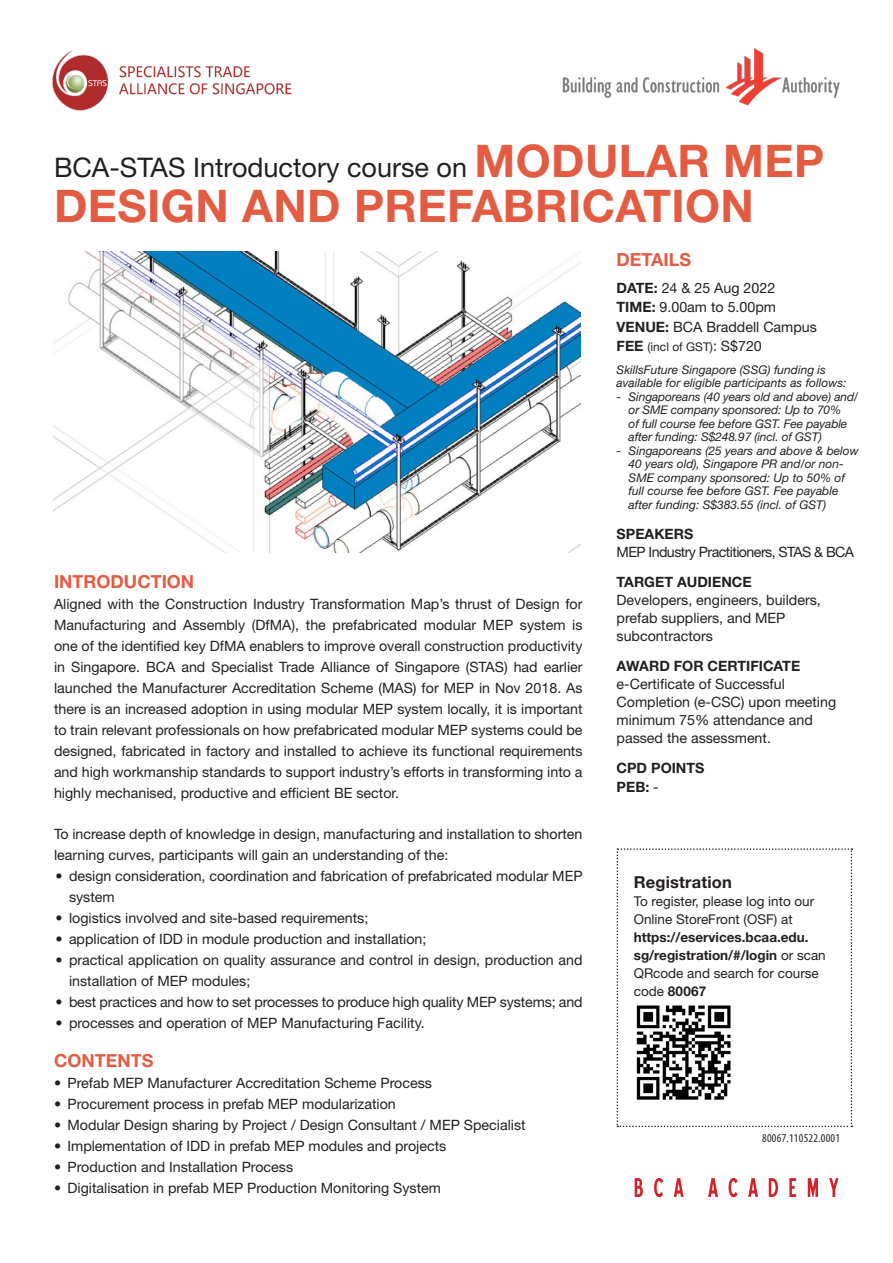
<style>
.page{position:relative;width:893px;height:1263px;background:#fff}
.page>*{position:absolute;margin:0;border:0;box-sizing:border-box;transform-origin:0 0}
.t1{font:700 45px "Helvetica Neue LT Std";letter-spacing:.01em;color:#e35c42}
.t2{font:27px "Helvetica Neue LT Std";color:#231f20}
.t3{font:700 18px "Helvetica Neue LT Std";color:#e35c42}
.t4{font:700 16.5px "Helvetica Neue LT Std";letter-spacing:.01em;color:#231f20}
.t5{font:14.25px/21px "Helvetica Neue LT Std";color:#231f20}
.t6{font:700 14.25px "Helvetica Neue LT Std";color:#231f20}
.t7{font:14.25px "Helvetica Neue LT Std";letter-spacing:-.04em;color:#231f20}
.t8{font:13.5px/18px "Helvetica Neue LT Std";color:#231f20}
.t9{font:italic 12px/13.5px "Helvetica Neue LT Std";color:#231f20}
.t10{font:12px "Helvetica Neue LT Std";color:#231f20}
.t11{font:condensed 12px "Myriad Pro";letter-spacing:.02em;color:#231f20}
.s1{font-weight:700;font-size:45px;color:#e35c42}
.s2{font-weight:700}
.s3{font-weight:700;font-size:14.25px}
.s4{font-size:14.25px}
.s5{font-weight:400}
</style>
<div class="page">
<svg style="left:635px;top:1178px;width:8px;height:19px"></svg>
<svg style="left:654px;top:1178px;width:9px;height:19px"></svg>
<svg style="left:674px;top:1178px;width:10px;height:19px"></svg>
<svg style="left:708px;top:1178px;width:10px;height:19px"></svg>
<svg style="left:728px;top:1178px;width:10px;height:19px"></svg>
<svg style="left:748px;top:1178px;width:10px;height:19px"></svg>
<svg style="left:769px;top:1178px;width:9px;height:19px"></svg>
<svg style="left:789px;top:1178px;width:7px;height:19px"></svg>
<svg style="left:808px;top:1178px;width:10px;height:19px"></svg>
<svg style="left:829px;top:1178px;width:9px;height:19px"></svg>
<img style="left:53px;top:50px;width:239px;height:60px">
<img style="left:562px;top:48px;width:278px;height:58px">
<svg style="left:617px;top:848px;width:235px;height:279px"></svg>
<img style="left:54px;top:252px;width:526px;height:301px">
<p class="t2" style="left:54px;top:151px;width:772px">BCA-STAS Introductory course on <span class="s1">MODULAR MEP</span></p>
<p class="t1" style="left:54px;top:178px;width:701px">DESIGN AND PREFABRICATION</p>
<p class="t3" style="left:54px;top:570px;width:142px">INTRODUCTION</p>
<p class="t5" style="left:54px;top:593px;width:530px;text-align:justify">Aligned with the Construction Industry Transformation Map’s thrust of Design for Manufacturing and Assembly (DfMA), the prefabricated modular MEP system is one of the identified key DfMA enablers to improve overall construction productivity in Singapore. BCA and Specialist Trade Alliance of Singapore (STAS) had earlier launched the Manufacturer Accreditation Scheme (MAS) for MEP in Nov 2018. As there is an increased adoption in using modular MEP system locally, it is important to train relevant professionals on how prefabricated modular MEP systems could be designed, fabricated in factory and installed to achieve its functional requirements and high workmanship standards to support industry’s efforts in transforming into a highly mechanised, productive and efficient BE sector.</p>
<p class="t5" style="left:54px;top:823px;width:530px">To increase depth of knowledge in design, manufacturing and installation to shorten learning curves, participants will gain an understanding of the:</p>
<p class="t5" style="left:69px;top:865px;width:515px;text-indent:-14px">• design consideration, coordination and fabrication of prefabricated modular MEP system</p>
<p class="t5" style="left:56px;top:907px;width:314px">• logistics involved and site-based requirements;</p>
<p class="t5" style="left:56px;top:928px;width:372px">• application of IDD in module production and installation;</p>
<p class="t5" style="left:69px;top:949px;width:515px;text-indent:-14px">• practical application on quality assurance and control in design, production and installation of MEP modules;</p>
<p class="t5" style="left:56px;top:991px;width:529px">• best practices and how to set processes to produce high quality MEP systems; and</p>
<p class="t5" style="left:56px;top:1012px;width:371px">• processes and operation of MEP Manufacturing Facility.</p>
<p class="t3" style="left:54px;top:1049px;width:101px">CONTENTS</p>
<p class="t5" style="left:54px;top:1072px;width:379px">• Prefab MEP Manufacturer Accreditation Scheme Process</p>
<p class="t5" style="left:54px;top:1093px;width:343px">• Procurement process in prefab MEP modularization</p>
<p class="t5" style="left:54px;top:1114px;width:473px">• Modular Design sharing by Project / Design Consultant / MEP Specialist</p>
<p class="t5" style="left:54px;top:1135px;width:394px">• Implementation of IDD in prefab MEP modules and projects</p>
<p class="t5" style="left:54px;top:1156px;width:241px">• Production and Installation Process</p>
<p class="t5" style="left:54px;top:1177px;width:388px">• Digitalisation in prefab MEP Production Monitoring System</p>
<p class="t3" style="left:617px;top:248px;width:76px">DETAILS</p>
<p class="t5" style="left:617px;top:277px;width:160px"><span class="s2">DATE:</span> 24 &amp; 25 Aug 2022</p>
<p class="t5" style="left:617px;top:297px;width:161px"><span class="s2">TIME:</span> 9.00am to 5.00pm</p>
<p class="t5" style="left:617px;top:316px;width:202px"><span class="s2">VENUE:</span> BCA Braddell Campus</p>
<p class="t10" style="left:617px;top:340px;width:147px"><span class="s3">FEE</span> (incl of GST)<span class="s4">: S$720</span></p>
<p class="t9" style="left:617px;top:363px;width:232px">SkillsFuture Singapore (SSG) funding is available for eligible participants as follows:</p>
<p class="t9" style="left:629px;top:390px;width:231px;text-indent:-12px">- Singaporeans (40 years old and above) and/ or SME company sponsored: Up to 70%<br>of full course fee before GST. Fee payable after funding: S$248.97 (incl. of GST)</p>
<p class="t9" style="left:629px;top:444px;width:232px;text-indent:-12px">- Singaporeans (25 years and above &amp; below 40 years old), Singapore PR and/or non-SME company sponsored: Up to 50% of full course fee before GST. Fee payable after funding: S$383.55 (incl. of GST)</p>
<p class="t6" style="left:617px;top:525px;width:78px">SPEAKERS</p>
<p class="t7" style="left:617px;top:543px;width:239px">MEP Industry Practitioners, STAS &amp; BCA</p>
<p class="t6" style="left:617px;top:573px;width:137px">TARGET AUDIENCE</p>
<p class="t5" style="left:617px;top:591px;width:206px;line-height:18px">Developers, engineers, builders, prefab suppliers, and MEP subcontractors</p>
<p class="t6" style="left:617px;top:657px;width:185px">AWARD FOR CERTIFICATE</p>
<p class="t5" style="left:617px;top:675px;width:221px;line-height:18px">e-Certificate of Successful<br>Completion (e-CSC) upon meeting minimum 75% attendance and passed the assessment.</p>
<p class="t6" style="left:617px;top:759px;width:89px">CPD POINTS</p>
<p class="t6" style="left:617px;top:778px;width:44px">PEB: <span class="s5">-</span></p>
<p class="t4" style="left:634px;top:872px;width:100px">Registration</p>
<p class="t8" style="left:634px;top:892px;width:193px">To register, please log into our<br>Online StoreFront (OSF) at <span class="s2">https://eservices.bcaa.edu. sg/registration/#/login</span> or scan<br>QRcode and search for course code <span class="s2">80067</span></p>
<p class="t11" style="left:762px;top:1131px;width:79px">80067.110522.0001</p>
</div>
